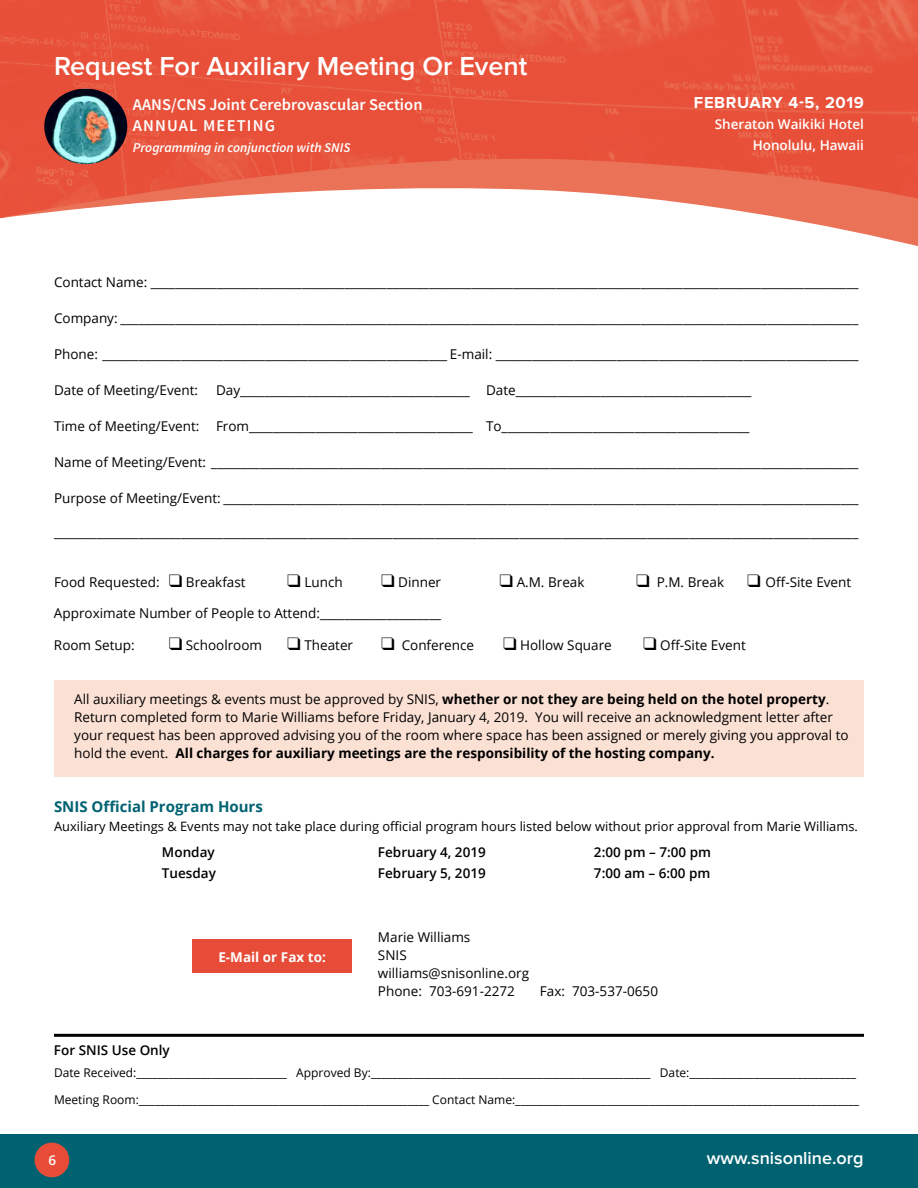
<style>
.page{position:relative;width:918px;height:1188px;background:#fff}
.page>*{position:absolute;margin:0;border:0;box-sizing:border-box;transform-origin:0 0}
.t1{font:600 27px "Proxima Nova";color:#fff}
.t2{font:600 18px "Proxima Nova";color:#fff}
.t3{font:600 16.5px/21px "Source Sans Pro";color:#fff}
.t4{font:700 16.5px "Proxima Nova";letter-spacing:.04em;color:#fff}
.t5{font:700 15px "Open Sans";color:#006271}
.t6{font:13.5px/18px "Open Sans";color:#000}
.t7{font:600 13.5px "Open Sans";color:#000}
.t8{font:600 13.5px/21px "Open Sans";color:#fff;text-align:right}
.t9{font:italic 600 13.5px "Source Sans Pro";color:#fff}
.t10{font:700 13.5px "Open Sans";color:#fff}
.t11{font:12.9px "Open Sans";color:#000}
.t12{font:12px "Open Sans";color:#000}
.s1{font-weight:700}
</style>
<div class="page">
<div style="left:0;top:1134px;width:918px;height:54px;background:#006271"></div>
<div style="left:35px;top:1143px;width:34px;height:34px;background:#e64c38;border-radius:50%"></div>
<div style="left:54px;top:680px;width:810px;height:96px;background:#fbe0d4"></div>
<hr style="left:54px;top:1034px;width:810px;height:3px;background:#000">
<div style="left:192px;top:940px;width:160px;height:33px;background:#e64c38"></div>
<svg style="left:0;top:218px;width:918px;height:28px"></svg>
<img style="left:0;top:0;width:918px;height:218px">
<img style="left:44px;top:89px;width:83px;height:75px">
<h1 class="t1" style="left:54px;top:51px;width:475px">Request For Auxiliary Meeting Or Event</h1>
<p class="t3" style="left:133px;top:94px;width:291px">AANS/CNS Joint Cerebrovascular Section<br>ANNUAL MEETING</p>
<p class="t9" style="left:133px;top:139px;width:219px">Programming in conjunction with SNIS</p>
<p class="t4" style="left:694px;top:93px;width:172px">FEBRUARY 4-5, 2019</p>
<p class="t8" style="left:715px;top:113px;width:151px">Sheraton Waikiki Hotel<br>Honolulu, Hawaii</p>
<p class="t6" style="left:54px;top:273px;width:806px">Contact Name: _____________________________________________________________________________________________________________________</p>
<p class="t6" style="left:54px;top:309px;width:806px">Company: __________________________________________________________________________________________________________________________</p>
<p class="t6" style="left:54px;top:345px;width:806px">Phone: _________________________________________________________ E-mail: ____________________________________________________________</p>
<p class="t6" style="left:54px;top:381px;width:146px">Date of Meeting/Event:</p>
<p class="t6" style="left:216px;top:381px;width:537px">Day______________________________________ Date_______________________________________</p>
<p class="t6" style="left:54px;top:417px;width:697px">Time of Meeting/Event: From_____________________________________ To_________________________________________</p>
<p class="t6" style="left:54px;top:453px;width:806px">Name of Meeting/Event: ___________________________________________________________________________________________________________</p>
<p class="t6" style="left:54px;top:489px;width:806px">Purpose of Meeting/Event: _________________________________________________________________________________________________________</p>
<p class="t6" style="left:54px;top:523px;width:806px">_____________________________________________________________________________________________________________________________________</p>
<p class="t6" style="left:54px;top:573px;width:193px">Food Requested: ❑ Breakfast</p>
<p class="t6" style="left:287px;top:573px;width:57px">❑ Lunch</p>
<p class="t6" style="left:381px;top:573px;width:62px">❑ Dinner</p>
<p class="t6" style="left:500px;top:573px;width:87px">❑ A.M. Break</p>
<p class="t6" style="left:636px;top:573px;width:90px">❑ P.M. Break</p>
<p class="t6" style="left:747px;top:573px;width:106px">❑ Off-Site Event</p>
<p class="t6" style="left:54px;top:604px;width:389px">Approximate Number of People to Attend:____________________</p>
<p class="t6" style="left:54px;top:636px;width:82px">Room Setup:</p>
<p class="t6" style="left:169px;top:636px;width:95px">❑ Schoolroom</p>
<p class="t6" style="left:287px;top:636px;width:67px">❑ Theater</p>
<p class="t6" style="left:381px;top:636px;width:95px">❑ Conference</p>
<p class="t6" style="left:503px;top:636px;width:110px">❑ Hollow Square</p>
<p class="t6" style="left:643px;top:636px;width:104px">❑ Off-Site Event</p>
<p class="t6" style="left:74px;top:690px;width:776px">All auxiliary meetings &amp; events must be approved by SNIS, <span class="s1">whether or not they are being held on the hotel property</span>.<br>Return completed form to Marie Williams before Friday, January 4, 2019. You will receive an acknowledgment letter after your request has been approved advising you of the room where space has been assigned or merely giving you approval to hold the event. <span class="s1">All charges for auxiliary meetings are the responsibility of the hosting company.</span></p>
<p class="t5" style="left:54px;top:796px;width:210px">SNIS Official Program Hours</p>
<p class="t11" style="left:54px;top:818px;width:806px">Auxiliary Meetings &amp; Events may not take place during official program hours listed below without prior approval from Marie Williams.</p>
<p class="t7" style="left:162px;top:843px;width:54px">Monday</p>
<p class="t7" style="left:378px;top:843px;width:109px">February 4, 2019</p>
<p class="t7" style="left:594px;top:843px;width:119px">2:00 pm – 7:00 pm</p>
<p class="t7" style="left:162px;top:864px;width:56px">Tuesday</p>
<p class="t7" style="left:378px;top:864px;width:109px">February 5, 2019</p>
<p class="t7" style="left:594px;top:864px;width:118px">7:00 am – 6:00 pm</p>
<p class="t10" style="left:218px;top:947px;width:109px">E-Mail or Fax to:</p>
<p class="t6" style="left:378px;top:928px;width:153px">Marie Williams<br>SNIS williams@snisonline.org<br>Phone: 703-691-2272</p>
<p class="t6" style="left:540px;top:982px;width:120px">Fax: 703-537-0650</p>
<p class="t7" style="left:54px;top:1041px;width:117px">For SNIS Use Only</p>
<p class="t12" style="left:54px;top:1065px;width:804px">Date Received:____________________________ Approved By:____________________________________________________ Date:_______________________________</p>
<p class="t12" style="left:54px;top:1092px;width:807px">Meeting Room:______________________________________________________ Contact Name:________________________________________________________________</p>
<p class="t8" style="left:49px;top:1149px;width:9px">6</p>
<h2 class="t2" style="left:707px;top:1148px;width:158px">www.snisonline.org</h2>
</div>
